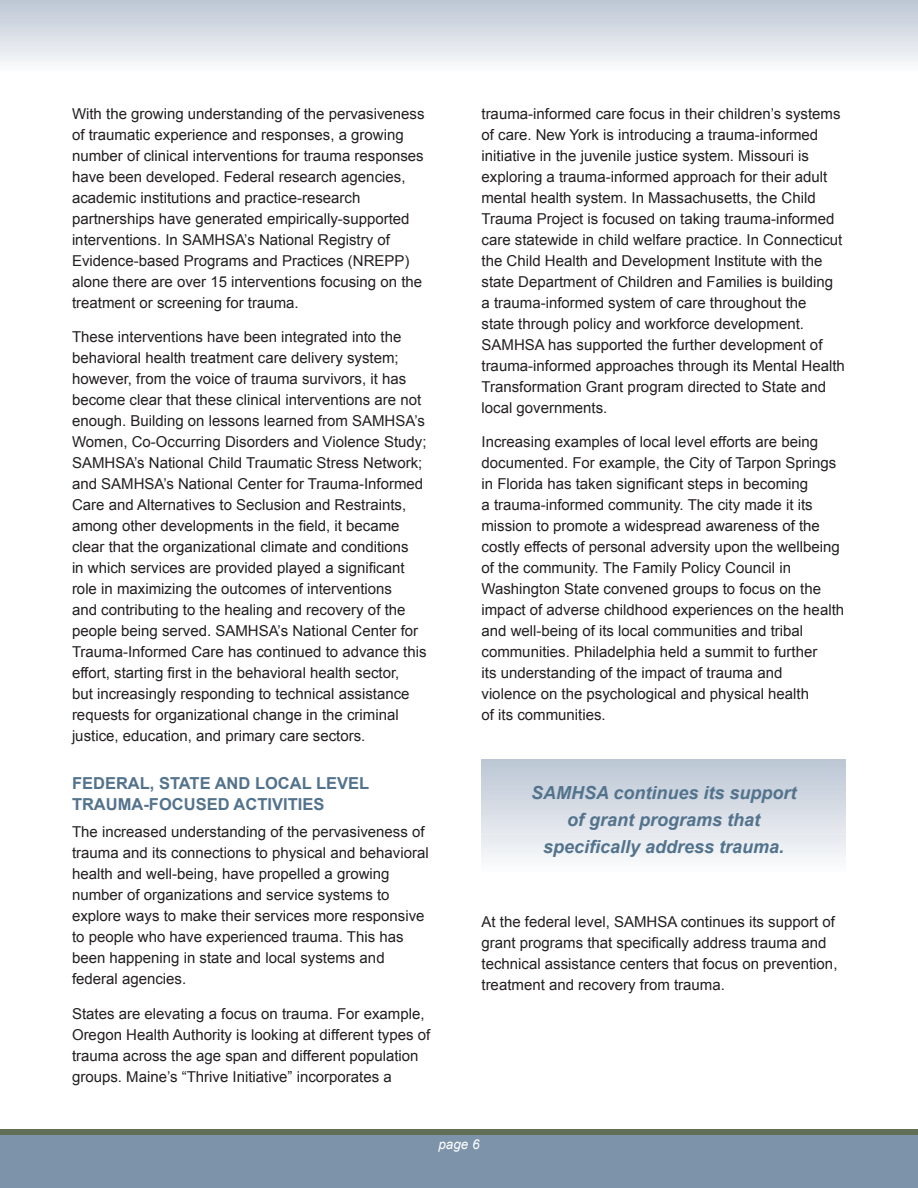
<style>
.page{position:relative;width:918px;height:1188px;background:#fff}
.page>*{position:absolute;margin:0;border:0;box-sizing:border-box;transform-origin:0 0}
.t1{font:italic 700 18px/27px "Arial";color:#53738d;text-align:center}
.t2{font:700 16.5px/21px "Arial";color:#53738d}
.t3{font:15px/21px "Arial";color:#231f20}
.t4{font:italic 13.5px "Arial";color:#fff}
</style>
<div class="page">
<div style="left:0;top:1130px;width:918px;height:58px;background:linear-gradient(to right,#616f56,#616f56)"></div>
<div style="left:0;top:1136px;width:918px;height:52px;background:#7c93a9"></div>
<div style="left:0;top:0;width:918px;height:72px;background:linear-gradient(to bottom,#bcc6d4,#fbfbfc)"></div>
<div style="left:482px;top:759px;width:364px;height:114px;background:linear-gradient(to bottom,#bbc5d4,#fcfcfd)"></div>
<p class="t3" style="left:72px;top:103px;width:354px">With the growing understanding of the pervasiveness of traumatic experience and responses, a growing number of clinical interventions for trauma responses have been developed. Federal research agencies, academic institutions and practice-research partnerships have generated empirically-supported interventions. In SAMHSA’s National Registry of Evidence-based Programs and Practices (NREPP) alone there are over 15 interventions focusing on the treatment or screening for trauma.</p>
<p class="t3" style="left:72px;top:327px;width:356px">These interventions have been integrated into the behavioral health treatment care delivery system; however, from the voice of trauma survivors, it has become clear that these clinical interventions are not enough. Building on lessons learned from SAMHSA’s Women, Co-Occurring Disorders and Violence Study; SAMHSA’s National Child Traumatic Stress Network; and SAMHSA’s National Center for Trauma-Informed Care and Alternatives to Seclusion and Restraints, among other developments in the field, it became clear that the organizational climate and conditions<br>in which services are provided played a significant role in maximizing the outcomes of interventions<br>and contributing to the healing and recovery of the people being served. SAMHSA’s National Center for Trauma-Informed Care has continued to advance this effort, starting first in the behavioral health sector,<br>but increasingly responding to technical assistance requests for organizational change in the criminal justice, education, and primary care sectors.</p>
<h3 class="t2" style="left:72px;top:774px;width:299px">FEDERAL, STATE AND LOCAL LEVEL<br>TRAUMA-FOCUSED ACTIVITIES</h3>
<p class="t3" style="left:72px;top:822px;width:358px">The increased understanding of the pervasiveness of trauma and its connections to physical and behavioral health and well-being, have propelled a growing number of organizations and service systems to explore ways to make their services more responsive to people who have experienced trauma. This has been happening in state and local systems and federal agencies.</p>
<p class="t3" style="left:72px;top:1003px;width:360px">States are elevating a focus on trauma. For example, Oregon Health Authority is looking at different types of trauma across the age span and different population groups. Maine’s “Thrive Initiative” incorporates a</p>
<p class="t3" style="left:482px;top:103px;width:365px">trauma-informed care focus in their children’s systems of care. New York is introducing a trauma-informed initiative in the juvenile justice system. Missouri is exploring a trauma-informed approach for their adult mental health system. In Massachusetts, the Child Trauma Project is focused on taking trauma-informed care statewide in child welfare practice. In Connecticut the Child Health and Development Institute with the state Department of Children and Families is building a trauma-informed system of care throughout the<br>state through policy and workforce development.<br>SAMHSA has supported the further development of trauma-informed approaches through its Mental Health Transformation Grant program directed to State and local governments.</p>
<p class="t3" style="left:482px;top:432px;width:364px">Increasing examples of local level efforts are being documented. For example, the City of Tarpon Springs in Florida has taken significant steps in becoming<br>a trauma-informed community. The city made it its mission to promote a widespread awareness of the costly effects of personal adversity upon the wellbeing of the community. The Family Policy Council in Washington State convened groups to focus on the impact of adverse childhood experiences on the health and well-being of its local communities and tribal communities. Philadelphia held a summit to further<br>its understanding of the impact of trauma and<br>violence on the psychological and physical health<br>of its communities.</p>
<p class="t1" style="left:531px;top:780px;width:267px">SAMHSA continues its support of grant programs that specifically address trauma.</p>
<p class="t3" style="left:482px;top:912px;width:358px">At the federal level, SAMHSA continues its support of grant programs that specifically address trauma and technical assistance centers that focus on prevention, treatment and recovery from trauma.</p>
<p class="t4" style="left:438px;top:1136px;width:43px">page 6</p>
</div>
